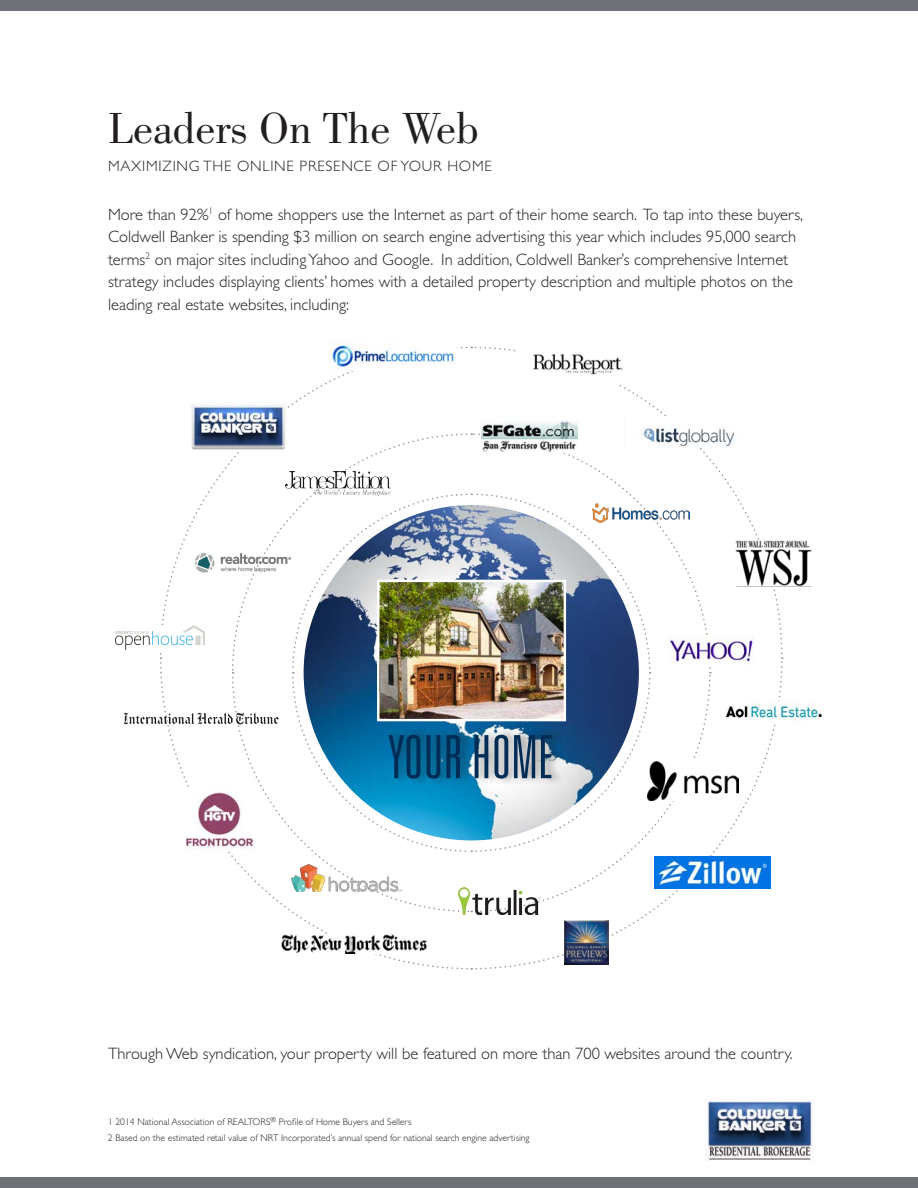
<style>
.page{position:relative;width:918px;height:1188px;background:#fff}
.page>*{position:absolute;margin:0;border:0;box-sizing:border-box;transform-origin:0 0}
.t1{font:300 ultra-condensed 59.7px "Univers";color:#002c55}
.t2{font:45px "Bodoni";color:#231f20}
.body_copy_11{font:300 16.5px/22.5px "Gill Sans";color:#231f20}
.t3{font:300 15px "Gill Sans";letter-spacing:.05em;color:#231f20}
.t4{font:300 9.6px "Gill Sans";color:#231f20}
</style>
<div class="page">
<div style="left:0;top:0;width:918px;height:11px;background:#6e7277"></div>
<div style="left:0;top:1177px;width:918px;height:11px;background:#6e7277"></div>
<img style="left:705px;top:1099px;width:108px;height:61px">
<svg style="left:475px;top:661px;width:308px;height:309px"></svg>
<svg style="left:475px;top:674px;width:237px;height:239px"></svg>
<svg style="left:472px;top:433px;width:239px;height:237px"></svg>
<svg style="left:231px;top:433px;width:237px;height:238px"></svg>
<svg style="left:231px;top:676px;width:228px;height:237px"></svg>
<svg style="left:291px;top:493px;width:360px;height:360px"></svg>
<img style="left:304px;top:505px;width:335px;height:335px;border-radius:168px">
<img style="left:380px;top:583px;width:183px;height:135px">
<div style="left:377px;top:580px;width:189px;height:141px;border:2px solid #fff"></div>
<div style="left:386px;top:727px;width:178px;height:59px;background:#231f20;opacity:.48"></div>
<img style="left:195px;top:548px;width:95px;height:31px">
<img style="left:459px;top:887px;width:81px;height:27px">
<img style="left:669px;top:636px;width:85px;height:29px">
<img style="left:186px;top:788px;width:68px;height:62px">
<img style="left:292px;top:857px;width:109px;height:34px">
<img style="left:654px;top:856px;width:117px;height:32px">
<img style="left:592px;top:504px;width:98px;height:18px">
<img style="left:722px;top:702px;width:100px;height:21px">
<img style="left:647px;top:761px;width:92px;height:40px">
<img style="left:736px;top:540px;width:76px;height:47px">
<img style="left:115px;top:626px;width:90px;height:24px">
<img style="left:281px;top:934px;width:146px;height:19px">
<img style="left:286px;top:472px;width:104px;height:24px">
<img style="left:624px;top:427px;width:111px;height:21px">
<img style="left:191px;top:404px;width:95px;height:45px">
<img style="left:481px;top:421px;width:96px;height:31px">
<img style="left:329px;top:341px;width:125px;height:27px">
<img style="left:533px;top:354px;width:90px;height:21px">
<img style="left:565px;top:921px;width:44px;height:44px">
<img style="left:123px;top:712px;width:156px;height:12px">
<p class="t2" style="left:108px;top:103px;width:372px">Leaders On The Web</p>
<p class="t3" style="left:108px;top:158px;width:385px">MAXIMIZING THE ONLINE PRESENCE OF YOUR HOME</p>
<p class="body_copy_11" style="left:108px;top:203px;width:697px">More than 92%<sup>1</sup> of home shoppers use the Internet as part of their home search. To tap into these buyers, Coldwell Banker is spending $3 million on search engine advertising this year which includes 95,000 search terms<sup>2</sup> on major sites including Yahoo and Google. In addition, Coldwell Banker’s comprehensive Internet strategy includes displaying clients’ homes with a detailed property description and multiple photos on the leading real estate websites, including:</p>
<p class="t1" style="left:388px;top:726px;width:167px">YOUR HOME</p>
<p class="body_copy_11" style="left:108px;top:1042px;width:686px">Through Web syndication, your property will be featured on more than 700 websites around the country.</p>
<p class="t4" style="left:108px;top:1116px;width:305px">1 2014 National Association of REALTORS<sup>®</sup> Profile of Home Buyers and Sellers</p>
<p class="t4" style="left:108px;top:1133px;width:423px">2 Based on the estimated retail value of NRT Incorporated’s annual spend for national search engine advertising</p>
</div>
